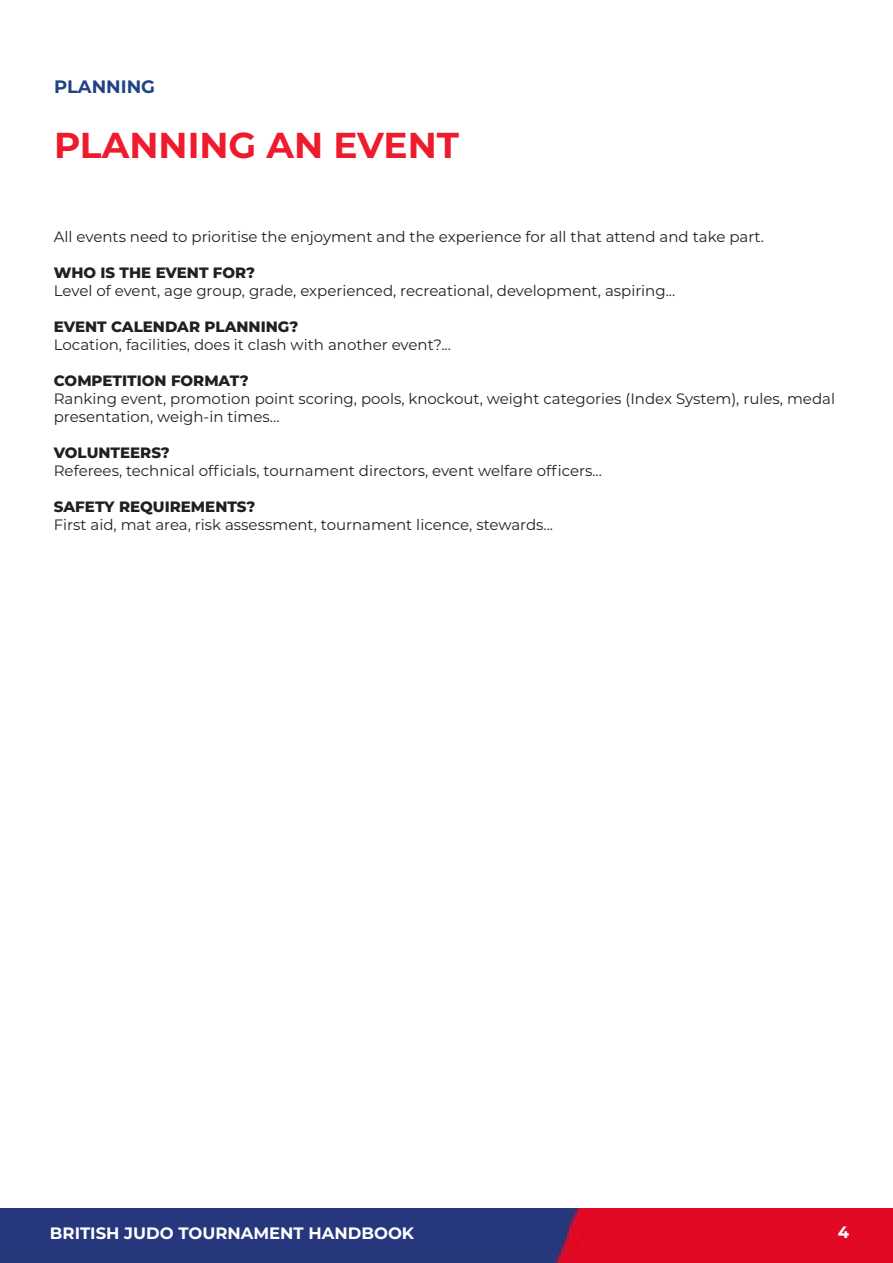
<style>
.page{position:relative;width:893px;height:1263px;background:#fff}
.page>*{position:absolute;margin:0;border:0;box-sizing:border-box;transform-origin:0 0}
.t1{font:700 36px "Montserrat";color:#ee1b2d}
.t2{font:700 18px "Montserrat";color:#204286}
.t3{font:700 16.5px "Montserrat";color:#fff}
.t4{font:15px/18px "Montserrat";color:#231f20}
.t5{font:800 15px "Montserrat";color:#231f20}
</style>
<div class="page">
<img style="left:0;top:1209px;width:893px;height:54px">
<p class="t2" style="left:54px;top:74px;width:103px">PLANNING</p>
<p class="t1" style="left:54px;top:119px;width:406px">PLANNING AN EVENT</p>
<p class="t4" style="left:54px;top:227px;width:712px">All events need to prioritise the enjoyment and the experience for all that attend and take part.</p>
<p class="t5" style="left:54px;top:262px;width:203px">WHO IS THE EVENT FOR?</p>
<p class="t4" style="left:54px;top:281px;width:623px">Level of event, age group, grade, experienced, recreational, development, aspiring...</p>
<p class="t5" style="left:54px;top:316px;width:246px">EVENT CALENDAR PLANNING?</p>
<p class="t4" style="left:54px;top:335px;width:399px">Location, facilities, does it clash with another event?...</p>
<p class="t5" style="left:54px;top:370px;width:196px">COMPETITION FORMAT?</p>
<p class="t4" style="left:54px;top:389px;width:783px">Ranking event, promotion point scoring, pools, knockout, weight categories (Index System), rules, medal presentation, weigh-in times...</p>
<p class="t5" style="left:54px;top:442px;width:117px">VOLUNTEERS?</p>
<p class="t4" style="left:54px;top:461px;width:550px">Referees, technical officials, tournament directors, event welfare officers...</p>
<p class="t5" style="left:54px;top:496px;width:203px">SAFETY REQUIREMENTS?</p>
<p class="t4" style="left:54px;top:515px;width:501px">First aid, mat area, risk assessment, tournament licence, stewards...</p>
<p class="t3" style="left:50px;top:1221px;width:366px">BRITISH JUDO TOURNAMENT HANDBOOK</p>
<p class="t3" style="left:838px;top:1221px;width:13px">4</p>
</div>
